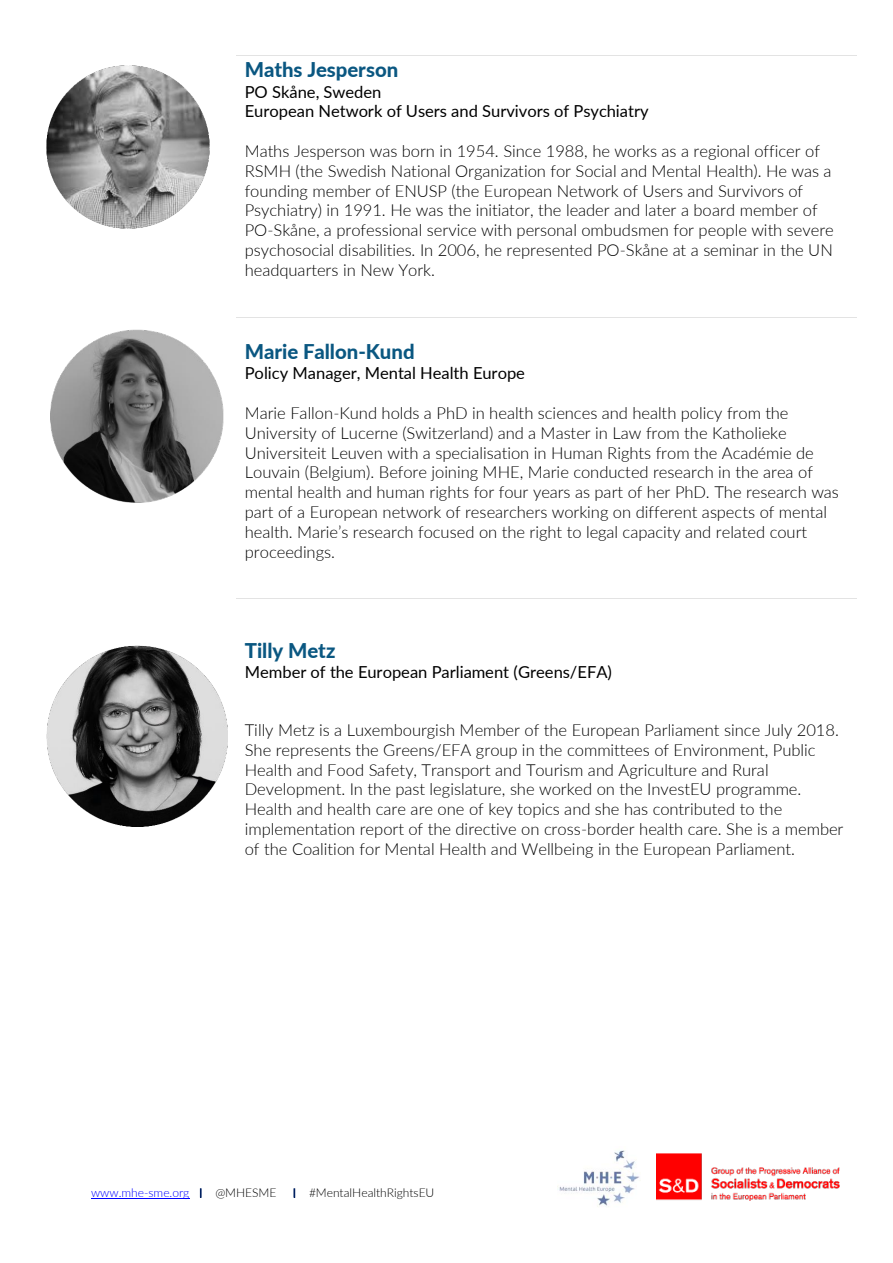
<style>
.page{position:relative;width:893px;height:1263px;background:#fff}
.page>*{position:absolute;margin:0;border:0;box-sizing:border-box;transform-origin:0 0}
.t1{font:800 20.4px "Lato";color:#0a5781}
.t2{font:300 16.5px/19.8px "Lato";color:#000}
.t3{font:16.5px/19.8px "Lato";color:#000}
.t4{font:300 12px "Lato";letter-spacing:-.005em;color:#00f}
.t5{font:300 12px "Lato";color:#000}
.s1{color:#002060}
.s2{color:#000}
</style>
<div class="page">
<hr style="left:91px;top:1198px;width:98px;height:1px;background:#00f">
<img style="left:559px;top:1150px;width:80px;height:57px">
<img style="left:656px;top:1153px;width:184px;height:47px">
<hr style="left:236px;top:55px;width:621px;height:1px;background:#e3e3e3">
<hr style="left:236px;top:317px;width:621px;height:1px;background:#e3e3e3">
<hr style="left:236px;top:598px;width:621px;height:1px;background:#e3e3e3">
<img style="left:46px;top:65px;width:163px;height:163px">
<img style="left:50px;top:329px;width:174px;height:174px">
<img style="left:46px;top:646px;width:181px;height:181px">
<p class="t1" style="left:245px;top:55px;width:155px">Maths Jesperson</p>
<p class="t3" style="left:245px;top:81px;width:405px">PO Skåne, Sweden<br>European Network of Users and Survivors of Psychiatry</p>
<p class="t2" style="left:245px;top:141px;width:591px">Maths Jesperson was born in 1954. Since 1988, he works as a regional officer of RSMH (the Swedish National Organization for Social and Mental Health). He was a founding member of ENUSP (the European Network of Users and Survivors of Psychiatry) in 1991. He was the initiator, the leader and later a board member of PO-Skåne, a professional service with personal ombudsmen for people with severe psychosocial disabilities. In 2006, he represented PO-Skåne at a seminar in the UN headquarters in New York.</p>
<p class="t1" style="left:245px;top:336px;width:171px">Marie Fallon-Kund</p>
<p class="t3" style="left:245px;top:363px;width:282px">Policy Manager, Mental Health Europe</p>
<p class="t2" style="left:245px;top:403px;width:596px">Marie Fallon-Kund holds a PhD in health sciences and health policy from the University of Lucerne (Switzerland) and a Master in Law from the Katholieke Universiteit Leuven with a specialisation in Human Rights from the Académie de Louvain (Belgium). Before joining MHE, Marie conducted research in the area of mental health and human rights for four years as part of her PhD. The research was part of a European network of researchers working on different aspects of mental health. Marie’s research focused on the right to legal capacity and related court proceedings.</p>
<p class="t1" style="left:245px;top:635px;width:92px">Tilly Metz</p>
<p class="t3" style="left:245px;top:662px;width:369px">Member of the European Parliament (Greens/EFA)</p>
<p class="t2" style="left:245px;top:719px;width:600px">Tilly Metz is a Luxembourgish Member of the European Parliament since July 2018.<br>She represents the Greens/EFA group in the committees of Environment, Public Health and Food Safety, Transport and Tourism and Agriculture and Rural Development. In the past legislature, she worked on the InvestEU programme.<br>Health and health care are one of key topics and she has contributed to the implementation report of the directive on cross-border health care. She is a member of the Coalition for Mental Health and Wellbeing in the European Parliament.</p>
<p class="t4" style="left:91px;top:1185px;width:187px">www.mhe-sme.org <span class="s1">I</span> <span class="s2">@MHESME</span></p>
<p class="t5" style="left:293px;top:1185px;width:143px"><span class="s1">I</span> #MentalHealthRightsEU</p>
</div>
